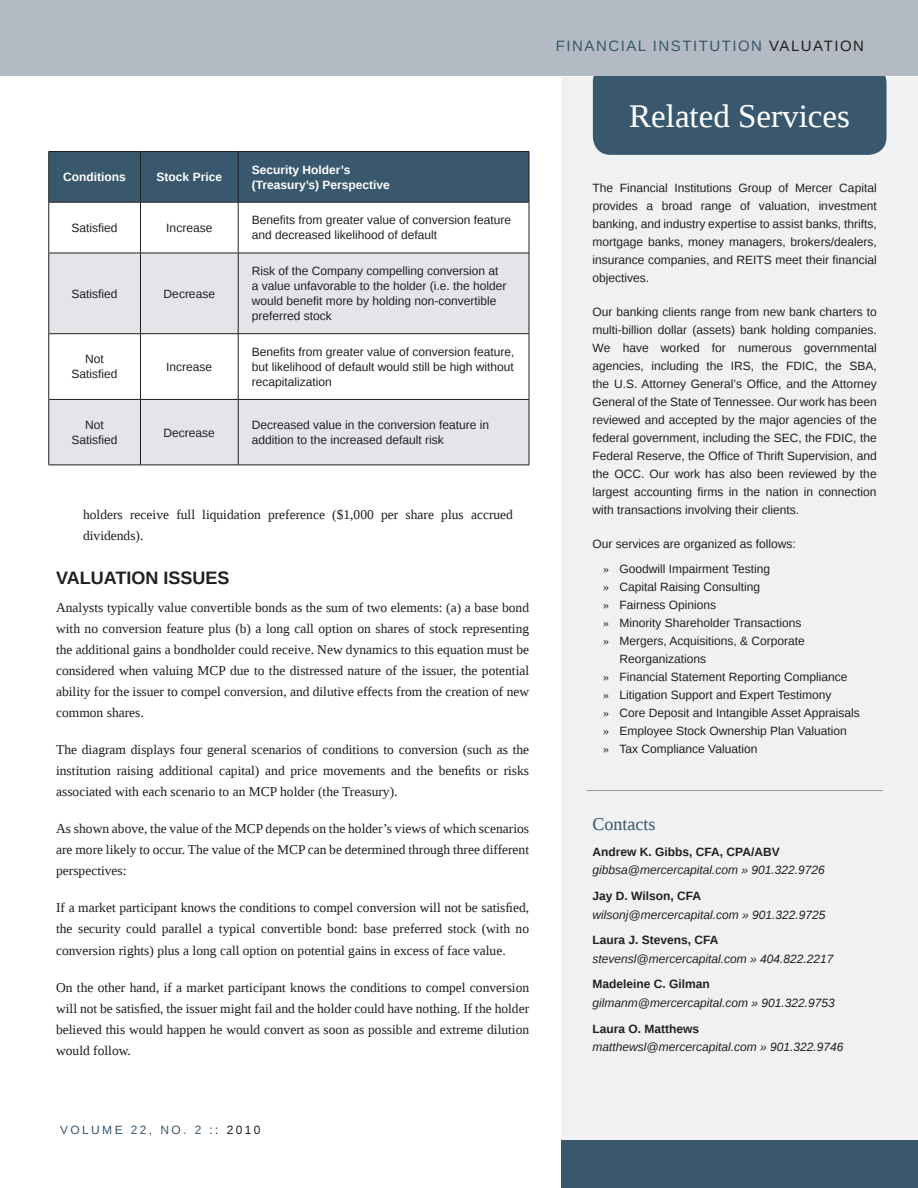
<style>
.page{position:relative;width:918px;height:1188px;background:#fff}
.page>*{position:absolute;margin:0;border:0;box-sizing:border-box;transform-origin:0 0}
.t1{font:33px "Liberation Serif";color:#fff}
.t2{font:700 18px "Liberation Sans";color:#231f20}
.t3{font:18px "Liberation Serif";color:#3a586d}
.t4{font:15px "Liberation Sans";letter-spacing:.1em;color:#3a586d}
.t5{font:13.5px/21px "Liberation Serif";color:#231f20;text-align:justify}
.t6{font:12px/18px "Liberation Sans";color:#231f20;text-align:justify}
.t7{font:italic 12px "Liberation Sans";color:#231f20}
.t8{font:700 12px "Liberation Sans";color:#231f20}
.t9{font:700 12px/15px "Liberation Sans";color:#fff}
.t10{font:12px "Liberation Sans";letter-spacing:.2em;color:#3a586d}
.s1{color:#231f20}
.s2{font-family:"Liberation Serif"}
</style>
<div class="page">
<div style="left:561px;top:78px;width:357px;height:1092px;background:#f0f1f3"></div>
<div style="left:593px;top:64px;width:293px;height:91px;background:#3a586d;border-radius:18px"></div>
<div style="left:561px;top:1140px;width:357px;height:48px;background:#3a586d"></div>
<div style="left:0;top:0;width:918px;height:76px;background:#b4bac3"></div>
<hr style="left:587px;top:790px;width:296px;height:1px;background:#939598">
<div style="left:50px;top:152px;width:479px;height:50px;background:#3a586d"></div>
<svg style="left:50px;top:203px;width:479px;height:50px"></svg>
<svg style="left:50px;top:254px;width:479px;height:211px;fill:#e4e4e9"></svg>
<hr style="left:49px;top:151px;width:91px;height:1px;background:#231f20">
<hr style="left:49px;top:152px;width:1px;height:50px;background:#231f20">
<hr style="left:140px;top:151px;width:98px;height:1px;background:#231f20">
<hr style="left:140px;top:152px;width:1px;height:50px;background:#231f20">
<hr style="left:238px;top:151px;width:291px;height:1px;background:#231f20">
<hr style="left:238px;top:152px;width:1px;height:50px;background:#231f20">
<hr style="left:529px;top:152px;width:1px;height:50px;background:#231f20">
<hr style="left:49px;top:202px;width:91px;height:1px;background:#231f20">
<hr style="left:49px;top:202px;width:1px;height:51px;background:#231f20">
<hr style="left:140px;top:202px;width:98px;height:1px;background:#231f20">
<hr style="left:140px;top:202px;width:1px;height:51px;background:#231f20">
<hr style="left:238px;top:202px;width:291px;height:1px;background:#231f20">
<hr style="left:238px;top:202px;width:1px;height:51px;background:#231f20">
<hr style="left:529px;top:202px;width:1px;height:51px;background:#231f20">
<hr style="left:49px;top:253px;width:91px;height:1px;background:#231f20">
<hr style="left:49px;top:253px;width:1px;height:81px;background:#231f20">
<hr style="left:140px;top:253px;width:98px;height:1px;background:#231f20">
<hr style="left:140px;top:253px;width:1px;height:81px;background:#231f20">
<hr style="left:238px;top:253px;width:291px;height:1px;background:#231f20">
<hr style="left:238px;top:253px;width:1px;height:81px;background:#231f20">
<hr style="left:529px;top:253px;width:1px;height:81px;background:#231f20">
<hr style="left:49px;top:333px;width:91px;height:1px;background:#231f20">
<hr style="left:49px;top:334px;width:1px;height:65px;background:#231f20">
<hr style="left:140px;top:333px;width:98px;height:1px;background:#231f20">
<hr style="left:140px;top:334px;width:1px;height:65px;background:#231f20">
<hr style="left:238px;top:333px;width:291px;height:1px;background:#231f20">
<hr style="left:238px;top:334px;width:1px;height:65px;background:#231f20">
<hr style="left:529px;top:334px;width:1px;height:65px;background:#231f20">
<hr style="left:49px;top:399px;width:91px;height:1px;background:#231f20">
<hr style="left:49px;top:400px;width:1px;height:65px;background:#231f20">
<hr style="left:140px;top:399px;width:98px;height:1px;background:#231f20">
<hr style="left:140px;top:400px;width:1px;height:65px;background:#231f20">
<hr style="left:238px;top:399px;width:291px;height:1px;background:#231f20">
<hr style="left:238px;top:400px;width:1px;height:65px;background:#231f20">
<hr style="left:529px;top:400px;width:1px;height:65px;background:#231f20">
<hr style="left:49px;top:465px;width:91px;height:1px;background:#231f20">
<hr style="left:140px;top:465px;width:98px;height:1px;background:#231f20">
<hr style="left:238px;top:465px;width:291px;height:1px;background:#231f20">
<p class="t9" style="left:63px;top:169px;width:64px">Conditions</p>
<p class="t9" style="left:157px;top:169px;width:67px">Stock Price</p>
<p class="t9" style="left:252px;top:162px;width:140px">Security Holder’s (Treasury’s) Perspective</p>
<p class="t6" style="left:72px;top:219px;width:48px">Satisfied</p>
<p class="t6" style="left:166px;top:219px;width:48px">I ncrease</p>
<p class="t6" style="left:252px;top:213px;width:261px;line-height:15px">Benefits from greater value of conversion feature and decreased likelihood of default</p>
<p class="t6" style="left:72px;top:285px;width:48px">Satisfied</p>
<p class="t6" style="left:164px;top:285px;width:53px">Decrease</p>
<p class="t6" style="left:72px;top:352px;width:48px;line-height:15px;text-align:center">Not<br>Satisfied</p>
<p class="t6" style="left:166px;top:358px;width:48px">I ncrease</p>
<p class="t6" style="left:252px;top:264px;width:256px;line-height:15px;text-align:left">Risk of the Company compelling conversion at a value unfavorable to the holder (i.e. the holder would benefit more by holding non-convertible preferred stock</p>
<p class="t6" style="left:252px;top:345px;width:264px;line-height:15px">Benefits from greater value of conversion feature, but likelihood of default would still be high without recapitalization</p>
<p class="t6" style="left:72px;top:418px;width:48px;line-height:15px;text-align:center">Not<br>Satisfied</p>
<p class="t6" style="left:164px;top:424px;width:53px">Decrease</p>
<p class="t6" style="left:252px;top:418px;width:239px;line-height:15px">Decreased value in the conversion feature in addition to the increased default risk</p>
<p class="t5" style="left:83px;top:504px;width:431px">holders receive full liquidation preference ($1,000 per share plus accrued dividends).</p>
<h2 class="t2" style="left:56px;top:565px;width:173px">Valuation Issues</h2>
<p class="t5" style="left:56px;top:597px;width:475px">Analysts typically value convertible bonds as the sum of two elements: (a) a base bond with no conversion feature plus (b) a long call option on shares of stock representing the additional gains a bondholder could receive. New dynamics to this equation must be considered when valuing MCP due to the distressed nature of the issuer, the potential ability for the issuer to compel conversion, and dilutive effects from the creation of new common shares.</p>
<p class="t5" style="left:56px;top:739px;width:475px">The diagram displays four general scenarios of conditions to conversion (such as the institution raising additional capital) and price movements and the benefits or risks associated with each scenario to an MCP holder (the Treasury).</p>
<p class="t5" style="left:56px;top:818px;width:475px">As shown above, the value of the MCP depends on the holder’s views of which scenarios are more likely to occur. The value of the MCP can be determined through three different perspectives:</p>
<p class="t5" style="left:56px;top:897px;width:475px">If a market participant knows the conditions to compel conversion will not be satisfied, the security could parallel a typical convertible bond: base preferred stock (with no conversion rights) plus a long call option on potential gains in excess of face value.</p>
<p class="t5" style="left:56px;top:977px;width:475px">On the other hand, if a market participant knows the conditions to compel conversion will not be satisfied, the issuer might fail and the holder could have nothing. If the holder believed this would happen he would convert as soon as possible and extreme dilution would follow.</p>
<p class="t4" style="left:556px;top:38px;width:310px">Financial I nstitution <span class="s1">Valuation</span></p>
<h1 class="t1" style="left:629px;top:95px;width:222px">Related Services</h1>
<p class="t6" style="left:593px;top:179px;width:286px">The Financial I nstitutions Group of Mercer Capital provides a broad range of valuation, investment banking, and industry expertise to assist banks, thrifts, mortgage banks, money managers, brokers/dealers, insurance companies, and REITS meet their financial objectives.</p>
<p class="t6" style="left:593px;top:303px;width:286px">Our banking clients range from new bank charters to multi-billion dollar (assets) bank holding companies.<br>We have worked for numerous governmental agencies, including the IRS, the FDIC, the SBA, the U.S. Attorney General’s Office, and the Attorney General of the State of Tennessee. Our work has been reviewed and accepted by the major agencies of the federal government, including the SEC</p>
<p class="t6" style="left:593px;top:429px;width:286px;text-indent:206px">, the FDIC, the Federal Reserve, the Office of Thrift Supervision, and the OCC. Our work has also been reviewed by the largest accounting firms in the nation in connection with transactions involving their clients.</p>
<p class="t6" style="left:603px;top:532px;width:194px;line-height:24.8px;text-indent:-10px">Our services are organized as follows: <span class="s2">»</span> Goodwill I mpairment Testing</p>
<p class="t6" style="left:603px;top:578px;width:159px"><span class="s2">»</span> Capital Raising Consulting</p>
<p class="t6" style="left:603px;top:596px;width:115px"><span class="s2">»</span> Fairness Opinions</p>
<p class="t6" style="left:603px;top:614px;width:200px"><span class="s2">»</span> Minority Shareholder Transactions</p>
<p class="t6" style="left:603px;top:632px;width:203px"><span class="s2">»</span> Mergers, Acquisitions, &amp; Corporate</p>
<p class="t6" style="left:620px;top:650px;width:88px">Reorganizations</p>
<p class="t6" style="left:603px;top:668px;width:246px"><span class="s2">»</span> Financial Statement Reporting Compliance</p>
<p class="t6" style="left:603px;top:686px;width:230px"><span class="s2">»</span> Litigation Support and Expert Testimony</p>
<p class="t6" style="left:603px;top:704px;width:258px"><span class="s2">»</span> Core Deposit and I ntangible Asset Appraisals</p>
<p class="t6" style="left:603px;top:722px;width:245px"><span class="s2">»</span> Employee Stock Ownership Plan Valuation</p>
<p class="t6" style="left:603px;top:740px;width:156px"><span class="s2">»</span> Tax Compliance Valuation</p>
<h2 class="t3" style="left:593px;top:812px;width:64px">Contacts</h2>
<p class="t8" style="left:593px;top:843px;width:189px">Andrew K. Gibbs, CFA, CPA/ABV</p>
<p class="t7" style="left:593px;top:862px;width:234px">gibbsa@mercercapital.com » 901.322.9726</p>
<p class="t8" style="left:593px;top:887px;width:110px">Jay D. Wilson, CFA</p>
<p class="t7" style="left:593px;top:906px;width:234px">wilsonj@mercercapital.com » 901.322.9725</p>
<p class="t8" style="left:593px;top:932px;width:128px">Laura J. Stevens, CFA</p>
<p class="t7" style="left:593px;top:951px;width:242px">stevensl@mercercapital.com » 404.822.2217</p>
<p class="t8" style="left:593px;top:976px;width:119px">Madeleine C. Gilman</p>
<p class="t7" style="left:593px;top:995px;width:244px">gilmanm@mercercapital.com » 901.322.9753</p>
<p class="t8" style="left:593px;top:1020px;width:108px">Laura O. Matthews</p>
<p class="t7" style="left:593px;top:1039px;width:252px">matthewsl@mercercapital.com » 901.322.9746</p>
<p class="t10" style="left:60px;top:1123px;width:202px">Vo lum e 22, No . 2 <span class="s1">:: 2010</span></p>
</div>
